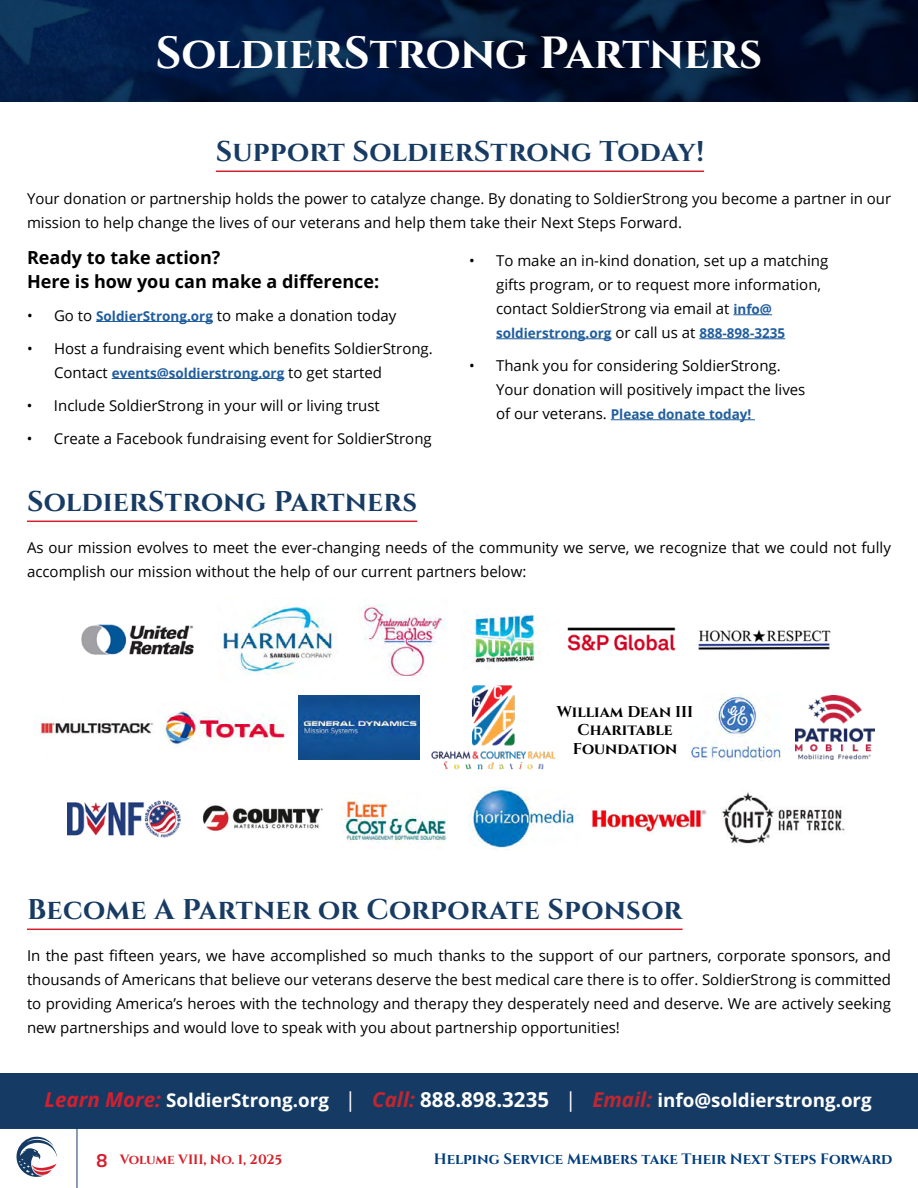
<style>
.page{position:relative;width:918px;height:1188px;background:#fff}
.page>*{position:absolute;margin:0;border:0;box-sizing:border-box;transform-origin:0 0}
.t1{font:700 45px "Cinzel";letter-spacing:-.005em;color:#fff}
.t2{font:700 28.5px "Cinzel";letter-spacing:.005em;color:#173b63}
.t3{font:700 18.75px "Open Sans";color:#fff}
.t4{font:700 18px/24px "Open Sans";color:#000}
.t5{font:700 15.6px/18.6px "Cinzel";color:#000;text-align:center}
.t6{font:15px/24px "Open Sans";color:#000}
.t7{font:700 15px "Cinzel";color:#003d7d}
.t8{font:700 13.5px "Open Sans";color:#215e9e}
.t9{font:700 13.5px "Cinzel";letter-spacing:-.005em;color:#d2232a}
.s1{font-weight:700;font-size:13.5px;color:#215e9e}
.s2{font-weight:400;font-size:15px;color:#000}
.s3{font-style:italic;font-size:20.55px;color:#d41f2e}
.s4{font-weight:400;font-size:20.55px}
.s5{font-style:italic;font-size:20.55px;color:#c2262e}
.s6{font-size:20.55px}
.s7{font-family:"Titillium Web";font-weight:600;font-size:19.5px;color:#d41f2f}
</style>
<div class="page">
<div style="left:0;top:1123px;width:918px;height:6px;background:#153b65"></div>
<svg style="left:16px;top:1136px;width:41px;height:41px"></svg>
<hr style="left:77px;top:1125px;width:1px;height:63px;background:#153b65">
<div style="left:0;top:1074px;width:918px;height:50px;background:#153b65"></div>
<img style="left:0;top:0;width:918px;height:101px">
<hr style="left:96px;top:321px;width:117px;height:1px;background:#215e9e">
<hr style="left:112px;top:378px;width:172px;height:1px;background:#215e9e">
<hr style="left:733px;top:315px;width:39px;height:1px;background:#215e9e">
<hr style="left:496px;top:339px;width:116px;height:1px;background:#215e9e">
<hr style="left:699px;top:339px;width:86px;height:1px;background:#215e9e">
<hr style="left:611px;top:420px;width:144px;height:1px;background:#215e9e">
<hr style="left:27px;top:521px;width:390px;height:1px;background:#d41f2e">
<hr style="left:27px;top:929px;width:656px;height:1px;background:#d41f2e">
<hr style="left:216px;top:171px;width:488px;height:1px;background:#d41f2e">
<img style="left:567px;top:627px;width:109px;height:24px">
<img style="left:698px;top:630px;width:133px;height:20px">
<img style="left:472px;top:789px;width:102px;height:60px">
<img style="left:431px;top:685px;width:125px;height:85px">
<img style="left:163px;top:709px;width:123px;height:37px">
<img style="left:591px;top:809px;width:116px;height:25px">
<img style="left:81px;top:624px;width:113px;height:31px">
<img style="left:35px;top:722px;width:118px;height:13px">
<img style="left:298px;top:696px;width:122px;height:63px">
<img style="left:722px;top:792px;width:123px;height:52px">
<img style="left:795px;top:695px;width:80px;height:65px">
<img style="left:691px;top:694px;width:89px;height:67px">
<img style="left:363px;top:605px;width:82px;height:72px">
<img style="left:342px;top:799px;width:105px;height:44px">
<img style="left:202px;top:805px;width:121px;height:26px">
<img style="left:67px;top:800px;width:114px;height:38px">
<img style="left:468px;top:612px;width:70px;height:51px">
<img style="left:220px;top:606px;width:113px;height:69px">
<h1 class="t1" style="left:156px;top:25px;width:608px">SoldierStrong Partners</h1>
<h2 class="t2" style="left:216px;top:134px;width:490px">Support SoldierStrong Today!</h2>
<p class="t6" style="left:27px;top:186px;width:866px">Your donation or partnership holds the power to catalyze change. By donating to SoldierStrong you become a partner in our mission to help change the lives of our veterans and help them take their Next Steps Forward.</p>
<p class="t4" style="left:27px;top:245px;width:354px">Ready to take action?<br>Here is how you can make a difference:</p>
<p class="t6" style="left:27px;top:303px;width:371px">• Go to <span class="s1">SoldierStrong.org</span> to make a donation today</p>
<p class="t6" style="left:27px;top:336px;width:407px">• Host a fundraising event which benefits SoldierStrong.</p>
<p class="t8" style="left:54px;top:363px;width:330px"><span class="s2">Contact</span> events@soldierstrong.org <span class="s2">to get started</span></p>
<p class="t6" style="left:27px;top:393px;width:354px">• Include SoldierStrong in your will or living trust</p>
<p class="t6" style="left:27px;top:426px;width:406px">• Create a Facebook fundraising event for SoldierStrong</p>
<p class="t6" style="left:496px;top:248px;width:334px;text-indent:-27px">• To make an in-kind donation, set up a matching gifts program, or to request more information, contact SoldierStrong via email at <span class="s1">info@</span></p>
<p class="t8" style="left:496px;top:324px;width:291px">soldierstrong.org <span class="s2">or call us at</span> 888-898-3235</p>
<p class="t6" style="left:496px;top:353px;width:311px;text-indent:-27px">• Thank you for considering SoldierStrong.<br>Your donation will positively impact the lives</p>
<p class="t8" style="left:496px;top:405px;width:257px"><span class="s2">of our veterans.</span> Please donate today!</p>
<h2 class="t2" style="left:27px;top:484px;width:392px">SoldierStrong Partners</h2>
<p class="t6" style="left:27px;top:535px;width:866px">As our mission evolves to meet the ever-changing needs of the community we serve, we recognize that we could not fully accomplish our mission without the help of our current partners below:</p>
<p class="t5" style="left:557px;top:702px;width:138px">William Dean III<br>Charitable<br>Foundation</p>
<h2 class="t2" style="left:27px;top:892px;width:657px">Become A Partner or Corporate Sponsor</h2>
<p class="t6" style="left:27px;top:943px;width:866px;text-align:justify">In the past fifteen years, we have accomplished so much thanks to the support of our partners, corporate sponsors, and thousands of Americans that believe our veterans deserve the best medical care there is to offer. SoldierStrong is committed to providing America’s heroes with the technology and therapy they desperately need and deserve. We are actively seeking new partnerships and would love to speak with you about partnership opportunities!</p>
<p class="t3" style="left:45px;top:1087px;width:829px"><span class="s3">Learn More:</span> SoldierStrong.org <span class="s4">|</span> <span class="s5">Call:</span> <span class="s6">888.898.3235</span> <span class="s4">|</span> <span class="s5">Email:</span> info@soldierstrong.org</p>
<p class="t9" style="left:96px;top:1151px;width:187px"><span class="s7">8</span> Volume VIII, No. 1, 2025</p>
<p class="t7" style="left:434px;top:1150px;width:460px">Helping Service Members take Their Next Steps Forward</p>
</div>
